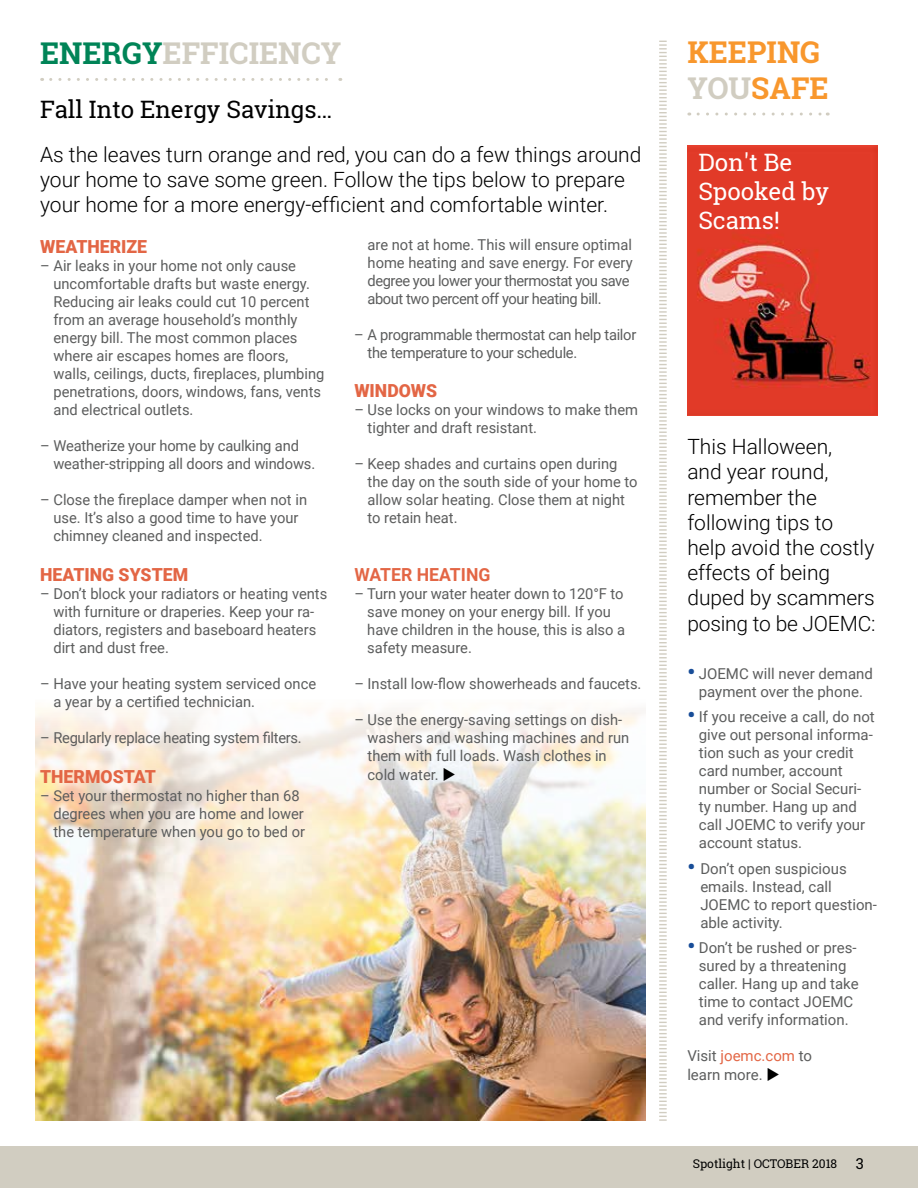
<style>
.page{position:relative;width:918px;height:1188px;background:#fff}
.page>*{position:absolute;margin:0;border:0;box-sizing:border-box;transform-origin:0 0}
.t1{font:700 30px "Roboto Slab";color:#d1cdc1}
.t2{font:700 30px/36px "Roboto Slab";color:#f8972d}
.t3{font:24px "Roboto Slab";color:#000}
.t4{font:24px/28.8px "Roboto Slab";color:#fff}
.t5{font:300 21px/25.2px "Roboto";color:#000}
.t6{font:900 18px "Roboto";color:#e36645}
.t7{font:700 18px "Roboto";color:#e36645}
.t8{font:15px/18px "Roboto";color:#5c5d5d}
.t9{font:15px/18px "Roboto";letter-spacing:-.03em;color:#5c5d5d}
.t10{font:15px/18px "Roboto";letter-spacing:-.02em;color:#5c5d5d}
.t11{font:12px "Roboto Slab";color:#000}
.s1{color:#008457}
.s2{color:#000}
.s3{color:#d1cdc1}
.s4{font-weight:900;font-size:21px;color:#184d98}
.s5{color:#e36645}
.s6{font-size:15px}
</style>
<div class="page">
<div style="left:0;top:1147px;width:918px;height:41px;background:#d1cdc1"></div>
<img style="left:36px;top:707px;width:610px;height:414px">
<img style="left:688px;top:146px;width:190px;height:270px">
<svg style="left:51px;top:78px;width:290px;height:3px"></svg>
<svg style="left:659px;top:40px;width:8px;height:1081px"></svg>
<svg style="left:698px;top:113px;width:130px;height:3px"></svg>
<h1 class="t1" style="left:40px;top:33px;width:303px"><span class="s1">ENERGY</span>EFFICIENCY</h1>
<h2 class="t3" style="left:40px;top:93px;width:294px">Fall Into Energy Savings…</h2>
<h3 class="t5" style="left:40px;top:141px;width:603px">As the leaves turn orange and red, you can do a few things around your home to save some green. Follow the tips below to prepare your home for a more energy-efficient and comfortable winter.</h3>
<p class="t6" style="left:40px;top:234px;width:109px">WEATHERIZE</p>
<p class="t8" style="left:53px;top:257px;width:273px;text-indent:-13px">– Air leaks in your home not only cause uncomfortable drafts but waste energy.<br>Reducing air leaks could cut 10 percent from an average household’s monthly energy bill. The most common places where air escapes homes are floors, walls, ceilings, ducts, fireplaces, plumbing penetrations, doors, windows, fans, vents and electrical outlets.</p>
<p class="t8" style="left:53px;top:437px;width:263px;text-indent:-13px">– Weatherize your home by caulking and weather-stripping all doors and windows.</p>
<p class="t8" style="left:53px;top:491px;width:255px;text-indent:-13px">– Close the fireplace damper when not in use. It’s also a good time to have your chimney cleaned and inspected.</p>
<p class="t6" style="left:40px;top:562px;width:149px">HEATING SYSTEM</p>
<p class="t8" style="left:53px;top:584px;width:275px;text-indent:-13px">– Don’t block your radiators or heating vents with furniture or draperies. Keep your ra&shy;diators, registers and baseboard heaters dirt and dust free.</p>
<p class="t8" style="left:53px;top:674px;width:264px;text-indent:-13px">– Have your heating system serviced once a year by a certified technician.</p>
<p class="t10" style="left:40px;top:728px;width:263px">– Regularly replace heating system filters.</p>
<p class="t6" style="left:40px;top:764px;width:117px">THERMOSTAT</p>
<p class="t8" style="left:53px;top:786px;width:253px;text-indent:-13px">– Set your thermostat no higher than 68 degrees when you are home and lower the temperature when you go to bed or</p>
<p class="t9" style="left:368px;top:235px;width:267px">are not at home. This will ensure optimal home heating and save energy. For every degree you lower your thermostat you save about two percent off your heating bill.</p>
<p class="t10" style="left:368px;top:325px;width:270px;text-indent:-13px">– A programmable thermostat can help tailor the temperature to your schedule.</p>
<p class="t6" style="left:354px;top:378px;width:84px">WINDOWS</p>
<p class="t8" style="left:368px;top:401px;width:272px;text-indent:-13px">– Use locks on your windows to make them tighter and draft resistant.</p>
<p class="t8" style="left:368px;top:455px;width:271px;text-indent:-13px">– Keep shades and curtains open during the day on the south side of your home to allow solar heating. Close them at night to retain heat.</p>
<p class="t7" style="left:354px;top:562px;width:138px">WATER HEATING</p>
<p class="t8" style="left:367px;top:584px;width:259px;text-indent:-13px">– Turn your water heater down to 120°F to save money on your energy bill. If you have children in the house, this is also a safety measure.</p>
<p class="t8" style="left:354px;top:674px;width:289px">– Install low-flow showerheads and faucets.</p>
<p class="t8" style="left:368px;top:710px;width:263px;text-indent:-13px">– Use the energy-saving settings on dish&shy;washers and washing machines and run them with full loads. Wash clothes in cold water. <span class="s2">◆</span></p>
<h1 class="t2" style="left:687px;top:34px;width:143px">KEEPING<br><span class="s3">YOU</span>SAFE</h1>
<h2 class="t4" style="left:698px;top:148px;width:132px">Don't Be<br>Spooked by<br>Scams!</h2>
<h3 class="t5" style="left:687px;top:433px;width:190px">This Halloween,<br>and year round, remember the following tips to help avoid the costly effects of being duped by scammers posing to be JOEMC:</h3>
<p class="t8" style="left:687px;top:664px;width:187px;text-align:center"><span class="s4">•</span> JOEMC will never demand payment over the phone.</p>
<p class="t8" style="left:699px;top:708px;width:177px;text-indent:-11px"><span class="s4">•</span> If you receive a call, do not give out personal informa&shy;tion such as your credit card number, account number or Social Securi&shy;ty number. Hang up and call JOEMC to verify your account status.</p>
<p class="t8" style="left:700px;top:859px;width:178px;text-indent:-13px"><span class="s4">•</span> Don’t open suspicious emails. Instead, call<br>JOEMC to report question&shy;able activity.</p>
<p class="t8" style="left:699px;top:938px;width:161px;text-indent:-11px"><span class="s4">•</span> Don’t be rushed or pres&shy;sured by a threatening caller. Hang up and take time to contact JOEMC and verify information.</p>
<p class="t8" style="left:687px;top:1046px;width:126px;line-height:18.9px">Visit <span class="s5">joemc.com</span> to learn more. <span class="s2">◆</span></p>
<p class="t11" style="left:693px;top:1156px;width:173px">Spotlight | OCTOBER 2018 <span class="s6">3</span></p>
</div>
